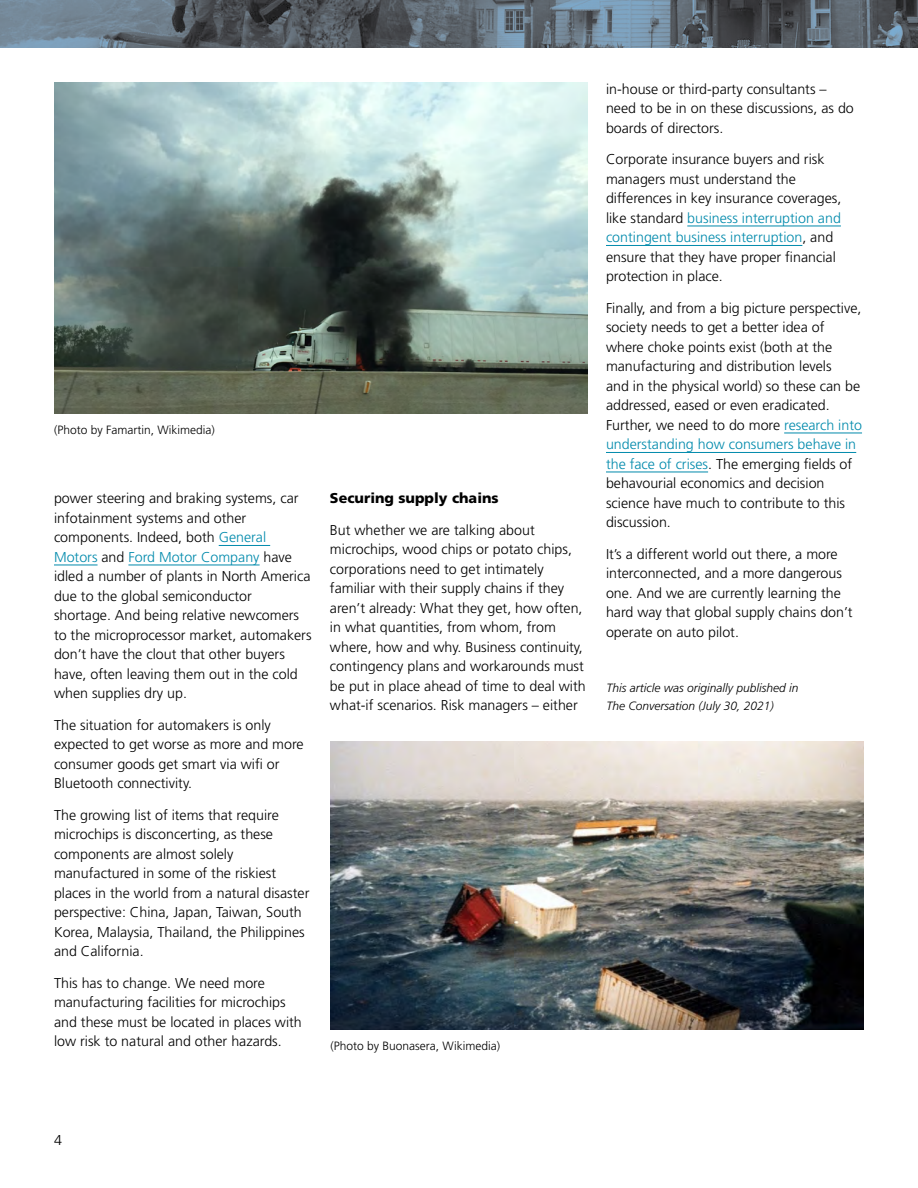
<style>
.page{position:relative;width:918px;height:1188px;background:#fff}
.page>*{position:absolute;margin:0;border:0;box-sizing:border-box;transform-origin:0 0}
.t1{font:300 14.25px/19.5px "Frutiger";color:#000}
.t2{font:900 14.25px "Frutiger";color:#000}
.t3{font:italic 300 12px/18px "Frutiger";color:#000}
.t4{font:300 12px "Frutiger";color:#000}
.s1{color:#008aac}
</style>
<div class="page">
<img style="left:0;top:0;width:918px;height:48px">
<hr style="left:219px;top:545px;width:51px;height:1px;background:#008aac">
<hr style="left:54px;top:565px;width:44px;height:1px;background:#008aac">
<hr style="left:128px;top:565px;width:132px;height:1px;background:#008aac">
<hr style="left:687px;top:226px;width:154px;height:1px;background:#008aac">
<hr style="left:606px;top:245px;width:196px;height:1px;background:#008aac">
<hr style="left:784px;top:433px;width:78px;height:1px;background:#008aac">
<hr style="left:606px;top:452px;width:250px;height:1px;background:#008aac">
<hr style="left:606px;top:472px;width:102px;height:1px;background:#008aac">
<img style="left:54px;top:83px;width:533px;height:331px">
<img style="left:331px;top:742px;width:533px;height:288px">
<p class="t4" style="left:54px;top:423px;width:162px">(Photo by Famartin, Wikimedia)</p>
<p class="t1" style="left:54px;top:489px;width:259px">power steering and braking systems, car infotainment systems and other components. Indeed, both <span class="s1">General Motors</span> and <span class="s1">Ford Motor Company</span> have idled a number of plants in North America due to the global semiconductor shortage. And being relative newcomers to the microprocessor market, automakers don’t have the clout that other buyers have, often leaving them out in the cold when supplies dry up.</p>
<p class="t1" style="left:54px;top:715px;width:251px">The situation for automakers is only expected to get worse as more and more consumer goods get smart via wifi or Bluetooth connectivity.</p>
<p class="t1" style="left:54px;top:805px;width:257px">The growing list of items that require microchips is disconcerting, as these components are almost solely manufactured in some of the riskiest places in the world from a natural disaster perspective: China, Japan, Taiwan, South Korea, Malaysia, Thailand, the Philippines and California.</p>
<p class="t1" style="left:54px;top:973px;width:249px">This has to change. We need more manufacturing facilities for microchips and these must be located in places with low risk to natural and other hazards.</p>
<p class="t2" style="left:330px;top:490px;width:170px">Securing supply chains</p>
<p class="t1" style="left:330px;top:520px;width:257px">But whether we are talking about microchips, wood chips or potato chips, corporations need to get intimately familiar with their supply chains if they aren’t already: What they get, how often, in what quantities, from whom, from where, how and why. Business continuity, contingency plans and workarounds must be put in place ahead of time to deal with what-if scenarios. Risk managers – either</p>
<p class="t4" style="left:331px;top:1039px;width:171px">(Photo by Buonasera, Wikimedia)</p>
<p class="t1" style="left:606px;top:79px;width:249px">in-house or third-party consultants – need to be in on these discussions, as do boards of directors.</p>
<p class="t1" style="left:606px;top:150px;width:237px">Corporate insurance buyers and risk managers must understand the differences in key insurance coverages, like standard <span class="s1">business interruption and contingent business interruption</span>, and ensure that they have proper financial protection in place.</p>
<p class="t1" style="left:606px;top:298px;width:258px">Finally, and from a big picture perspective, society needs to get a better idea of where choke points exist (both at the manufacturing and distribution levels<br>and in the physical world) so these can be addressed, eased or even eradicated.<br>Further, we need to do more <span class="s1">research into understanding how consumers behave in the face of crises</span>. The emerging fields of behavourial economics and decision science have much to contribute to this discussion.</p>
<p class="t1" style="left:606px;top:544px;width:248px">It’s a different world out there, a more interconnected, and a more dangerous one. And we are currently learning the hard way that global supply chains don’t operate on auto pilot.</p>
<p class="t3" style="left:607px;top:678px;width:194px">This article was originally published in<br>The Conversation (July 30, 2021)</p>
<p class="t1" style="left:54px;top:1130px;width:9px">4</p>
</div>
